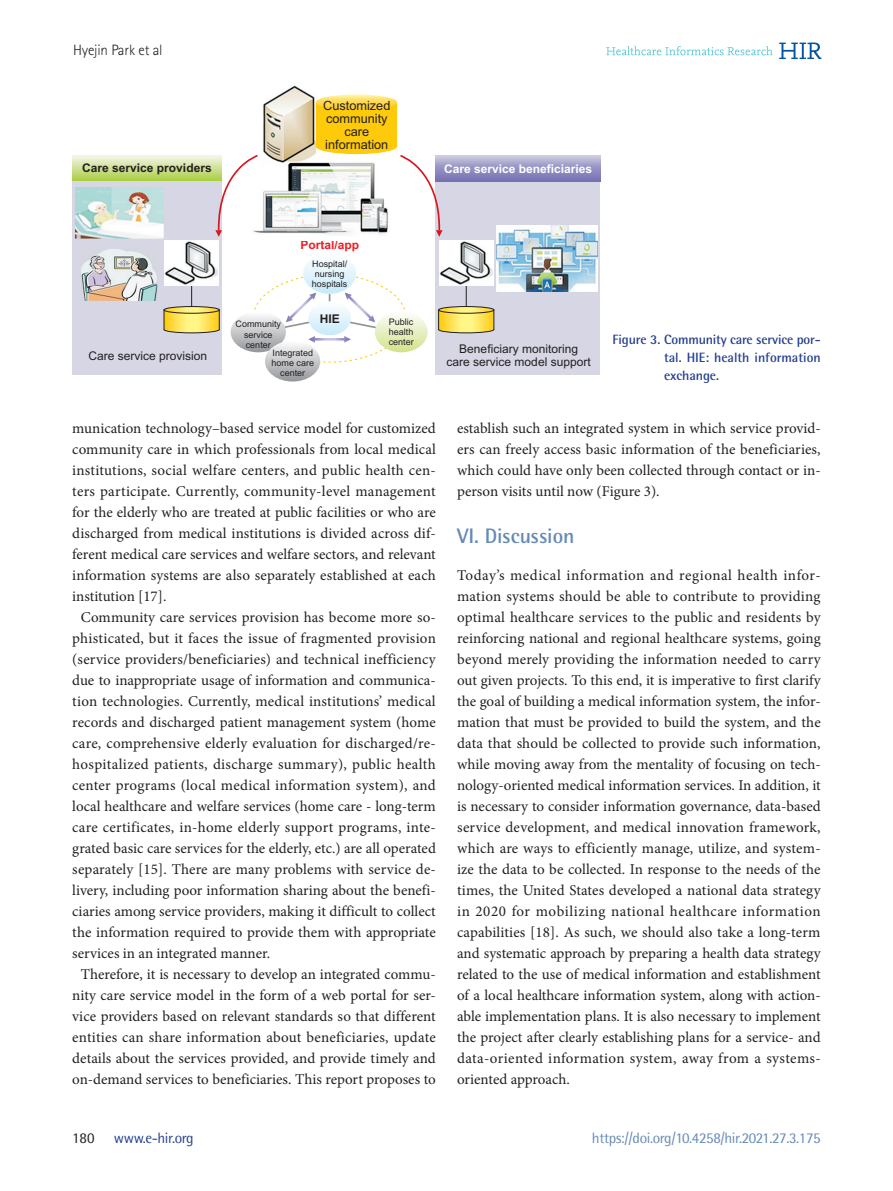
<style>
.page{position:relative;width:893px;height:1191px;background:#fff}
.page>*{position:absolute;margin:0;border:0;box-sizing:border-box;transform-origin:0 0}
.제목_1st{font:700 21px "Rotis Semi Sans Std";color:#658ab5}
.본문{font:15px/21px "Minion Pro";color:#231f20;text-align:justify}
.t1{font:15px "Rotis Semi Sans Std";letter-spacing:-.025em;color:#658ab5}
.t2{font:300 15px "Rotis Sans Serif Std";letter-spacing:-.01em;color:#231f20}
.t3{font:15px "Rotis Semi Sans Std";letter-spacing:-.025em;color:#253f8e}
.t4{font:15px "Rotis Semi Sans Std";color:#231f20}
.그림제목{font:700 13.5px/18px "Rotis Semi Sans Std";letter-spacing:-.005em;color:#253f8e;text-align:justify}
.t5{font:12.75px/12.8px "Arial";color:#231f20;text-align:center}
.t6{font:12px/13.4px "Arial";color:#231f20;text-align:center}
.t7{font:700 12px "Arial";color:#fff}
.t8{font:700 12px "Arial";color:#231f20}
.t9{font:700 12px "Arial";color:#ee1d23}
.t10{font:9px/10.1px "Arial";color:#231f20;text-align:center}
</style>
<div class="page">
<svg style="left:779px;top:43px;width:42px;height:16px"></svg>
<svg style="left:606px;top:46px;width:166px;height:9px"></svg>
<div style="left:436px;top:181px;width:164px;height:194px;background:#d6d6e5"></div>
<img style="left:496px;top:225px;width:101px;height:67px">
<img style="left:259px;top:85px;width:57px;height:149px">
<svg style="left:443px;top:156px;width:157px;height:25px;background:#9a96c6"></svg>
<svg style="left:72px;top:156px;width:143px;height:25px;background:#cde192"></svg>
<div style="left:72px;top:181px;width:150px;height:194px;background:#d6d6e5"></div>
<img style="left:75px;top:187px;width:88px;height:51px">
<img style="left:81px;top:249px;width:76px;height:51px">
<img style="left:165px;top:240px;width:54px;height:13px">
<img style="left:439px;top:240px;width:54px;height:13px">
<svg style="left:215px;top:155px;width:44px;height:82px"></svg>
<svg style="left:316px;top:94px;width:127px;height:143px"></svg>
<svg style="left:163px;top:253px;width:332px;height:128px"></svg>
<p class="t2" style="left:73px;top:42px;width:91px">Hyejin Park et al</p>
<p class="t5" style="left:323px;top:100px;width:69px">Customized community care information</p>
<p class="t8" style="left:82px;top:163px;width:131px">Care service providers</p>
<p class="t7" style="left:444px;top:164px;width:150px">Care service beneficiaries</p>
<p class="t6" style="left:89px;top:350px;width:120px">Care service provision</p>
<p class="t9" style="left:300px;top:240px;width:60px">Portal/app</p>
<p class="t10" style="left:312px;top:259px;width:37px">Hospital/ nursing hospitals</p>
<p class="t8" style="left:320px;top:314px;width:22px">HIE</p>
<p class="t10" style="left:236px;top:320px;width:47px">Community service center</p>
<p class="t10" style="left:272px;top:348px;width:44px">Integrated home care center</p>
<p class="t10" style="left:389px;top:318px;width:27px;text-align:justify">Public health center</p>
<p class="t6" style="left:447px;top:343px;width:146px">Beneficiary monitoring care service model support</p>
<p class="그림제목" style="left:664px;top:330px;width:158px;text-indent:-52px">Figure 3. Community care service por&shy;tal. HIE: health information exchange.</p>
<p class="본문" style="left:72px;top:417px;width:365px">munication technology–based service model for customized community care in which professionals from local medical institutions, social welfare centers, and public health cen&shy;ters participate. Currently, community-level management for the elderly who are treated at public facilities or who are discharged from medical institutions is divided across dif&shy;ferent medical care services and welfare sectors, and relevant information systems are also separately established at each institution [17].</p>
<p class="본문" style="left:72px;top:606px;width:365px;text-indent:9px">Community care services provision has become more so&shy;phisticated, but it faces the issue of fragmented provision (service providers/beneficiaries) and technical inefficiency due to inappropriate usage of information and communica&shy;tion technologies. Currently, medical institutions’ medical records and discharged patient management system (home care, comprehensive elderly evaluation for discharged/re&shy;hospitalized patients, discharge summary), public health center programs (local medical information system), and local healthcare and welfare services (home care - long-term care certificates, in-home elderly support programs, inte&shy;grated basic care services for the elderly, etc.) are all operated separately [15]. There are many problems with service de&shy;livery, including poor information sharing about the benefi&shy;ciaries among service providers, making it difficult to collect the information required to provide them with appropriate services in an integrated manner.</p>
<p class="본문" style="left:72px;top:963px;width:365px;text-align:center">Therefore, it is necessary to develop an integrated commu&shy;nity care service model in the form of a web portal for ser&shy;vice providers based on relevant standards so that different entities can share information about beneficiaries, update details about the services provided, and provide timely and on-demand services to beneficiaries. This report proposes to</p>
<p class="t4" style="left:72px;top:1128px;width:24px">180</p>
<p class="t3" style="left:114px;top:1128px;width:81px">www.e-hir.org</p>
<p class="본문" style="left:457px;top:417px;width:365px">establish such an integrated system in which service provid&shy;ers can freely access basic information of the beneficiaries, which could have only been collected through contact or in&shy;person visits until now (Figure 3).</p>
<p class="제목_1st" style="left:457px;top:523px;width:119px">VI. Discussion</p>
<p class="본문" style="left:457px;top:564px;width:365px">Today’s medical information and regional health infor&shy;mation systems should be able to contribute to providing optimal healthcare services to the public and residents by reinforcing national and regional healthcare systems, going beyond merely providing the information needed to carry out given projects. To this end, it is imperative to first clarify the goal of building a medical information system, the infor&shy;mation that must be provided to build the system, and the data that should be collected to provide such information, while moving away from the mentality of focusing on tech&shy;nology-oriented medical information services. In addition, it is necessary to consider information governance, data-based service development, and medical innovation framework, which are ways to efficiently manage, utilize, and system&shy;ize the data to be collected. In response to the needs of the times, the United States developed a national data strategy in 2020 for mobilizing national healthcare information capabilities [18]. As such, we should also take a long-term and systematic approach by preparing a health data strategy related to the use of medical information and establishment of a local healthcare information system, along with action&shy;able implementation plans. It is also necessary to implement the project after clearly establishing plans for a service- and data-oriented information system, away from a systems&shy;oriented approach.</p>
<p class="t1" style="left:592px;top:1128px;width:230px">https://doi.org/10.4258/hir.2021.27.3.175</p>
</div>
